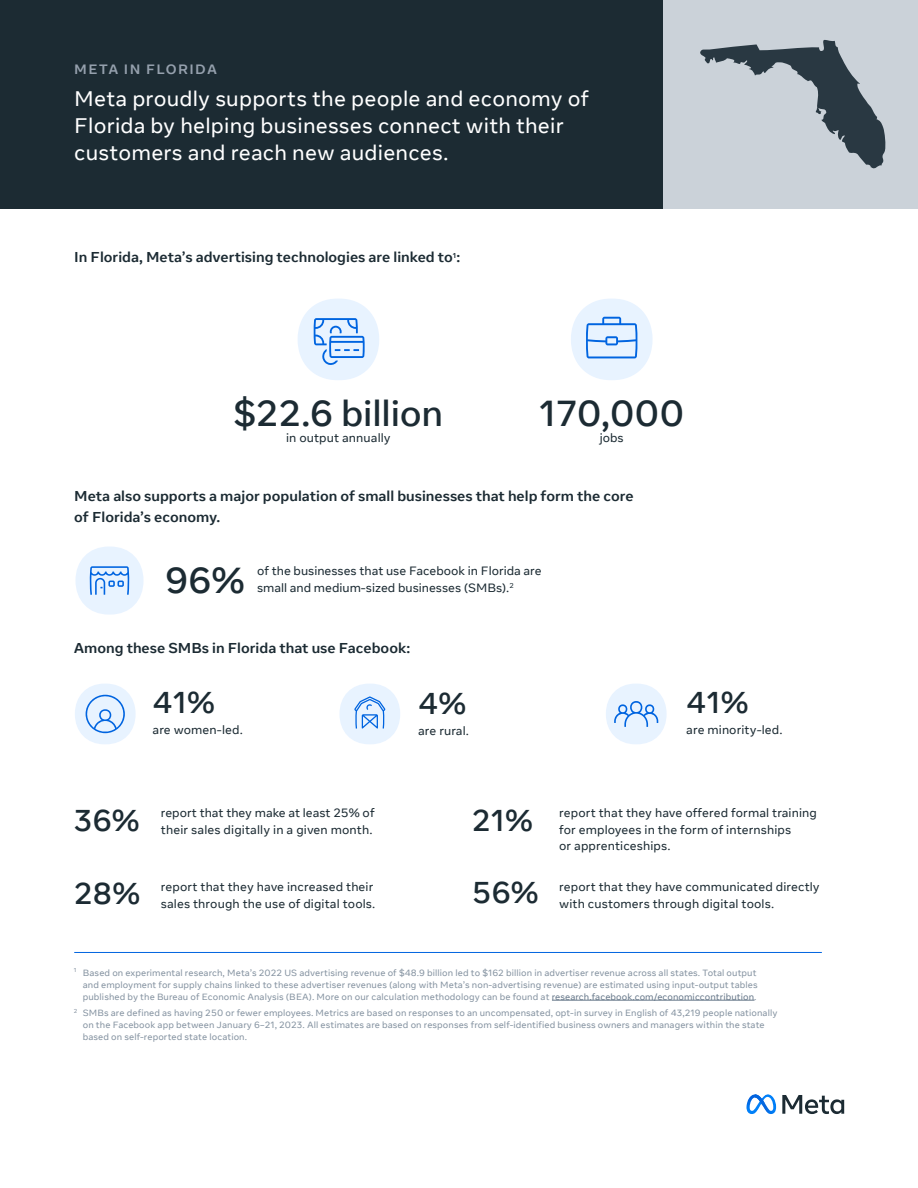
<style>
.page{position:relative;width:918px;height:1188px;background:#fff}
.page>*{position:absolute;margin:0;border:0;box-sizing:border-box;transform-origin:0 0}
.t1{font:500 36px "Optimistic Text";letter-spacing:-.005em;color:#1c2b33}
.t2{font:500 30px "Optimistic Text";letter-spacing:-.005em;color:#1c2b33}
.t3{font:21px/27px "Optimistic Text";letter-spacing:.01em;color:#fff}
.t4{font:700 14.25px/21.8px "Optimistic Text";color:#1c2b33}
.t5{font:700 13.5px "Optimistic Text";letter-spacing:.1em;color:#95a0ad}
.t6{font:12px/16.5px "Optimistic Text";letter-spacing:.01em;color:#1c2b33}
.t7{font:9px/12px "Optimistic Text";letter-spacing:.01em;color:#8593a1}
.t8{font:7.05px "Optimistic Text";color:#1c2b33}
.s1{color:#67788a}
</style>
<div class="page">
<svg style="left:782px;top:1095px;width:62px;height:19px"></svg>
<img style="left:746px;top:1094px;width:30px;height:20px">
<svg style="left:755px;top:1094px;width:10px;height:12px"></svg>
<div style="left:0;top:0;width:918px;height:208px;background:#1c2b33"></div>
<div style="left:664px;top:0;width:254px;height:208px;background:#cbd2d9"></div>
<div style="left:339px;top:684px;width:61px;height:60px;background:#e8f3ff;border-radius:30px"></div>
<svg style="left:354px;top:696px;width:31px;height:33px"></svg>
<div style="left:75px;top:547px;width:69px;height:68px;background:#e8f3ff;border-radius:34px"></div>
<svg style="left:90px;top:566px;width:39px;height:29px"></svg>
<div style="left:606px;top:684px;width:61px;height:60px;background:#e8f3ff;border-radius:30px"></div>
<svg style="left:614px;top:701px;width:44px;height:26px"></svg>
<div style="left:75px;top:684px;width:61px;height:60px;background:#e8f3ff;border-radius:30px"></div>
<svg style="left:85px;top:694px;width:40px;height:39px"></svg>
<div style="left:298px;top:299px;width:81px;height:81px;background:#e8f3ff;border-radius:40px"></div>
<svg style="left:313px;top:318px;width:52px;height:47px"></svg>
<div style="left:571px;top:299px;width:82px;height:81px;background:#e8f3ff;border-radius:40px"></div>
<svg style="left:586px;top:317px;width:52px;height:41px"></svg>
<svg style="left:700px;top:39px;width:186px;height:130px"></svg>
<hr style="left:552px;top:1000px;width:203px;height:1px;background:#67788a">
<hr style="left:74px;top:952px;width:748px;height:1px;background:#0064e0">
<h3 class="t5" style="left:74px;top:61px;width:144px">META IN FLORIDA</h3>
<h3 class="t3" style="left:74px;top:86px;width:516px">Meta proudly supports the people and economy of<br>Florida by helping businesses connect with their customers and reach new audiences.</h3>
<h3 class="t4" style="left:74px;top:247px;width:388px">In Florida, Meta’s advertising technologies are linked to<sup>1</sup>:</h3>
<h1 class="t1" style="left:234px;top:391px;width:211px">$22.6 billion</h1>
<h3 class="t6" style="left:286px;top:430px;width:106px">in output annually</h3>
<h1 class="t1" style="left:539px;top:391px;width:147px">170,000</h1>
<h3 class="t6" style="left:600px;top:430px;width:25px">jobs</h3>
<h3 class="t4" style="left:74px;top:485px;width:561px">Meta also supports a major population of small businesses that help form the core of Florida’s economy.</h3>
<h1 class="t1" style="left:165px;top:558px;width:81px">96%</h1>
<h3 class="t6" style="left:257px;top:563px;width:286px">of the businesses that use Facebook in Florida are small and medium-sized businesses (SMBs).</h3>
<p class="t8" style="left:509px;top:581px;width:6px">2</p>
<h3 class="t4" style="left:74px;top:638px;width:338px">Among these SMBs in Florida that use Facebook:</h3>
<h2 class="t2" style="left:153px;top:684px;width:64px">41%</h2>
<h3 class="t6" style="left:153px;top:722px;width:92px">are women-led.</h3>
<h2 class="t2" style="left:418px;top:685px;width:50px">4%</h2>
<h3 class="t6" style="left:418px;top:723px;width:52px">are rural.</h3>
<h2 class="t2" style="left:686px;top:684px;width:64px">41%</h2>
<h3 class="t6" style="left:686px;top:722px;width:98px">are minority-led.</h3>
<h3 class="t6" style="left:161px;top:805px;width:215px">report that they make at least 25% of their sales digitally in a given month.</h3>
<h2 class="t2" style="left:74px;top:801px;width:67px">36%</h2>
<h2 class="t2" style="left:472px;top:801px;width:62px">21%</h2>
<h3 class="t6" style="left:559px;top:805px;width:259px">report that they have offered formal training for employees in the form of internships<br>or apprenticeships.</h3>
<h2 class="t2" style="left:74px;top:875px;width:68px">28%</h2>
<h2 class="t2" style="left:472px;top:874px;width:68px">56%</h2>
<h3 class="t6" style="left:161px;top:879px;width:216px">report that they have increased their sales through the use of digital tools.</h3>
<h3 class="t6" style="left:559px;top:879px;width:262px">report that they have communicated directly with customers through digital tools.</h3>
<p class="t7" style="left:83px;top:967px;width:676px;text-indent:-9px"><sup>1</sup> Based on experimental research, Meta’s 2022 US advertising revenue of $48.9 billion led to $162 billion in advertiser revenue across all states. Total output and employment for supply chains linked to these advertiser revenues (along with Meta’s non-advertising revenue) are estimated using input-output tables published by the Bureau of Economic Analysis (BEA). More on our calculation methodology can be found at <span class="s1">research.facebook.com/economiccontribution</span>.</p>
<p class="t7" style="left:83px;top:1007px;width:696px;text-indent:-9px"><sup>2</sup> SMBs are defined as having 250 or fewer employees. Metrics are based on responses to an uncompensated, opt-in survey in English of 43,219 people nationally on the Facebook app between January 6–21, 2023. All estimates are based on responses from self-identified business owners and managers within the state based on self-reported state location.</p>
</div>
